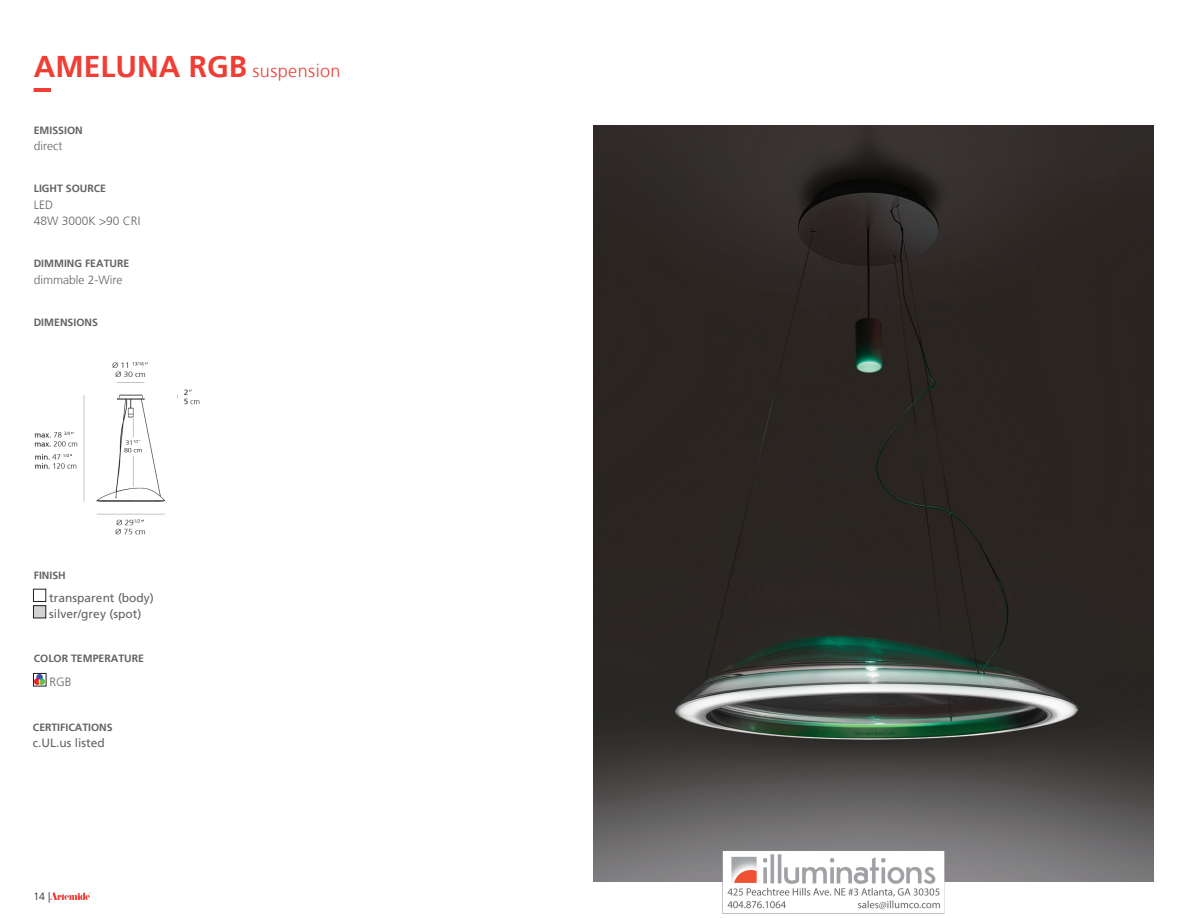
<style>
.page{position:relative;width:1188px;height:918px;background:#fff}
.page>*{position:absolute;margin:0;border:0;box-sizing:border-box;transform-origin:0 0}
.t1{font:700 30px "Frutiger LT";color:#ee3e35}
.t2{font:12px/16.5px "Frutiger LT";color:#636366}
.t3{font:300 12px/16.5px "Frutiger LT";color:#636366}
.t4{font:700 10.5px "Frutiger LT";color:#636366}
.t5{font:300 10.5px "Frutiger LT";color:#231f20}
.s1{font-weight:300;font-size:18px}
</style>
<div class="page">
<hr style="left:34px;top:88px;width:17px;height:4px;background:#ee3e35">
<img style="left:949px;top:126px;width:204px;height:755px">
<img style="left:34px;top:362px;width:166px;height:173px">
<div style="left:33px;top:589px;width:13px;height:13px;border:1px solid #231f20"></div>
<div style="left:33px;top:606px;width:13px;height:12px;background:#d1d2d4"></div>
<div style="left:33px;top:605px;width:13px;height:13px;border:1px solid #231f20"></div>
<svg style="left:35px;top:675px;width:10px;height:12px"></svg>
<div style="left:33px;top:673px;width:13px;height:13px;border:1px solid #231f20"></div>
<svg style="left:50px;top:893px;width:40px;height:7px"></svg>
<img style="left:593px;top:125px;width:356px;height:789px">
<h1 class="t1" style="left:34px;top:48px;width:308px">AMELUNA RGB <span class="s1">suspension</span></h1>
<p class="t4" style="left:34px;top:124px;width:51px">EMISSION</p>
<p class="t3" style="left:34px;top:138px;width:30px">direct</p>
<p class="t4" style="left:34px;top:183px;width:74px">LIGHT SOURCE</p>
<p class="t3" style="left:34px;top:197px;width:108px">LED<br>48W 3000K &gt;90 CRI</p>
<p class="t4" style="left:34px;top:258px;width:97px">DIMMING FEATURE</p>
<p class="t3" style="left:34px;top:272px;width:90px">dimmable 2-Wire</p>
<p class="t4" style="left:34px;top:316px;width:66px">DIMENSIONS</p>
<p class="t4" style="left:34px;top:569px;width:34px">FINISH</p>
<p class="t2" style="left:49px;top:589px;width:106px">transparent (body) silver/grey (spot)</p>
<p class="t4" style="left:34px;top:652px;width:112px">COLOR TEMPERATURE</p>
<p class="t3" style="left:50px;top:674px;width:24px">RGB</p>
<p class="t4" style="left:33px;top:721px;width:81px">CERTIFICATIONS</p>
<p class="t2" style="left:33px;top:735px;width:74px">c.UL.us listed</p>
<p class="t5" style="left:33px;top:890px;width:18px">14 |</p>
</div>
